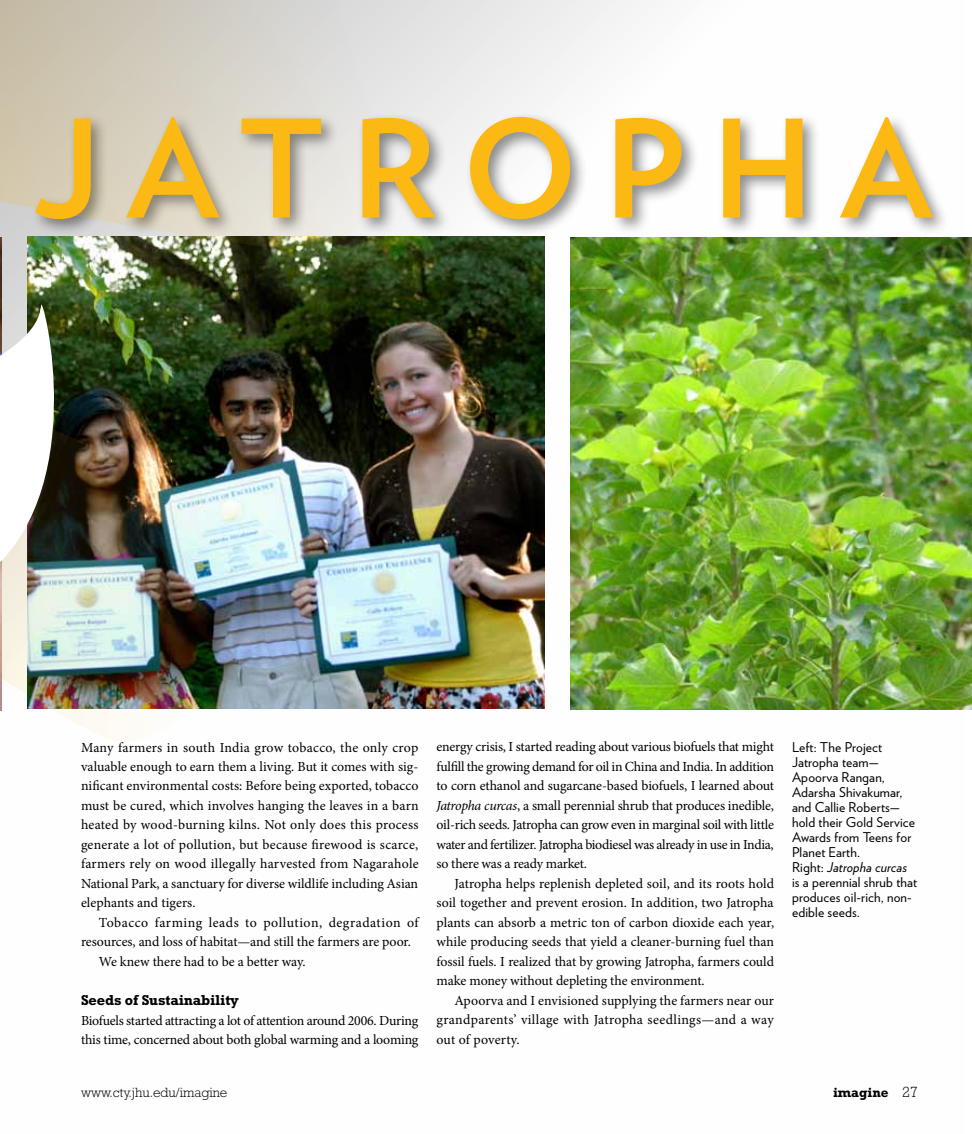
<style>
.page{position:relative;width:972px;height:1134px;background:#fff}
.page>*{position:absolute;margin:0;border:0;box-sizing:border-box;transform-origin:0 0}
.t1{font:700 135px "Verlag";color:#fdb913}
.t2{font:700 14.7px "Rockwell Std";letter-spacing:-.01em;color:#000}
.t3{font:13.8px/19.5px "Minion Pro";letter-spacing:-.01em;color:#000;text-align:justify}
.t4{font:13.8px "Minion Pro";letter-spacing:.04em;color:#000}
.t5{font:13.5px/15px "Verlag";letter-spacing:.01em;color:#000}
.t6{font:300 13.5px "Rockwell Std";color:#000}
.t7{font:700 13.5px "Rockwell Std";color:#000}
.s1{font-style:italic}
.s2{font-weight:300;font-size:15px}
</style>
<div class="page">
<div style="left:0;top:111px;width:949px;height:126px;background:#000;opacity:.45"></div>
<img style="left:570px;top:238px;width:402px;height:471px">
<img style="left:284px;top:237px;width:260px;height:472px">
<img style="left:0;top:272px;width:284px;height:470px">
<svg style="left:0;top:0;width:411px;height:272px;background:#c3c1b2"></svg>
<img style="left:0;top:295px;width:93px;height:383px">
<h1 class="t1" style="left:33px;top:63px;width:679px">JAT ROPHA</h1>
<p class="t3" style="left:81px;top:737px;width:339px">Many farmers in south India grow tobacco, the only crop valuable enough to earn them a living. But it comes with sig&shy;nificant environmental costs: Before being exported, tobacco must be cured, which involves hanging the leaves in a barn heated by wood-burning kilns. Not only does this process generate a lot of pollution, but because firewood is scarce, farmers rely on wood illegally harvested from Nagarahole National Park, a sanctuary for diverse wildlife including Asian elephants and tigers.</p>
<p class="t4" style="left:99px;top:913px;width:321px">Tobacco farming leads to pollution, degradation of</p>
<p class="t3" style="left:81px;top:932px;width:331px">resources, and loss of habitat—and still the farmers are poor.</p>
<p class="t3" style="left:99px;top:952px;width:208px">We knew there had to be a better way.</p>
<p class="t2" style="left:81px;top:991px;width:159px">Seeds of Sustainability</p>
<p class="t3" style="left:81px;top:1010px;width:339px">Biofuels started attracting a lot of attention around 2006. During this time, concerned about both global warming and a looming</p>
<p class="t3" style="left:437px;top:737px;width:339px">energy crisis, I started reading about various biofuels that might fulfill the growing demand for oil in China and India. In addition to corn ethanol and sugarcane-based biofuels, I learned about <span class="s1">Jatropha curcas</span>, a small perennial shrub that produces inedible, oil-rich seeds. Jatropha can grow even in marginal soil with little water and fertilizer. Jatropha biodiesel was already in use in India, so there was a ready market.</p>
<p class="t3" style="left:437px;top:874px;width:339px;text-indent:18px">Jatropha helps replenish depleted soil, and its roots hold soil together and prevent erosion. In addition, two Jatropha plants can absorb a metric ton of carbon dioxide each year, while producing seeds that yield a cleaner-burning fuel than fossil fuels. I realized that by growing Jatropha, farmers could make money without depleting the environment.</p>
<p class="t3" style="left:437px;top:991px;width:339px;text-indent:18px">Apoorva and I envisioned supplying the farmers near our grandparents’ village with Jatropha seedlings—and a way out of poverty.</p>
<p class="t5" style="left:792px;top:739px;width:127px">Left: The Project<br>Jatropha team—<br>Apoorva Rangan,<br>Adarsha Shivakumar, and Callie Roberts— hold their Gold Service<br>Awards from Teens for<br>Planet Earth.<br>Right: <span class="s1">Jatropha curcas </span>is a perennial shrub that produces oil-rich, non&shy;edible seeds.</p>
<p class="t6" style="left:81px;top:1085px;width:148px">www.cty.jhu.edu/imagine</p>
<p class="t7" style="left:833px;top:1084px;width:86px">imagine <span class="s2">27</span></p>
</div>
